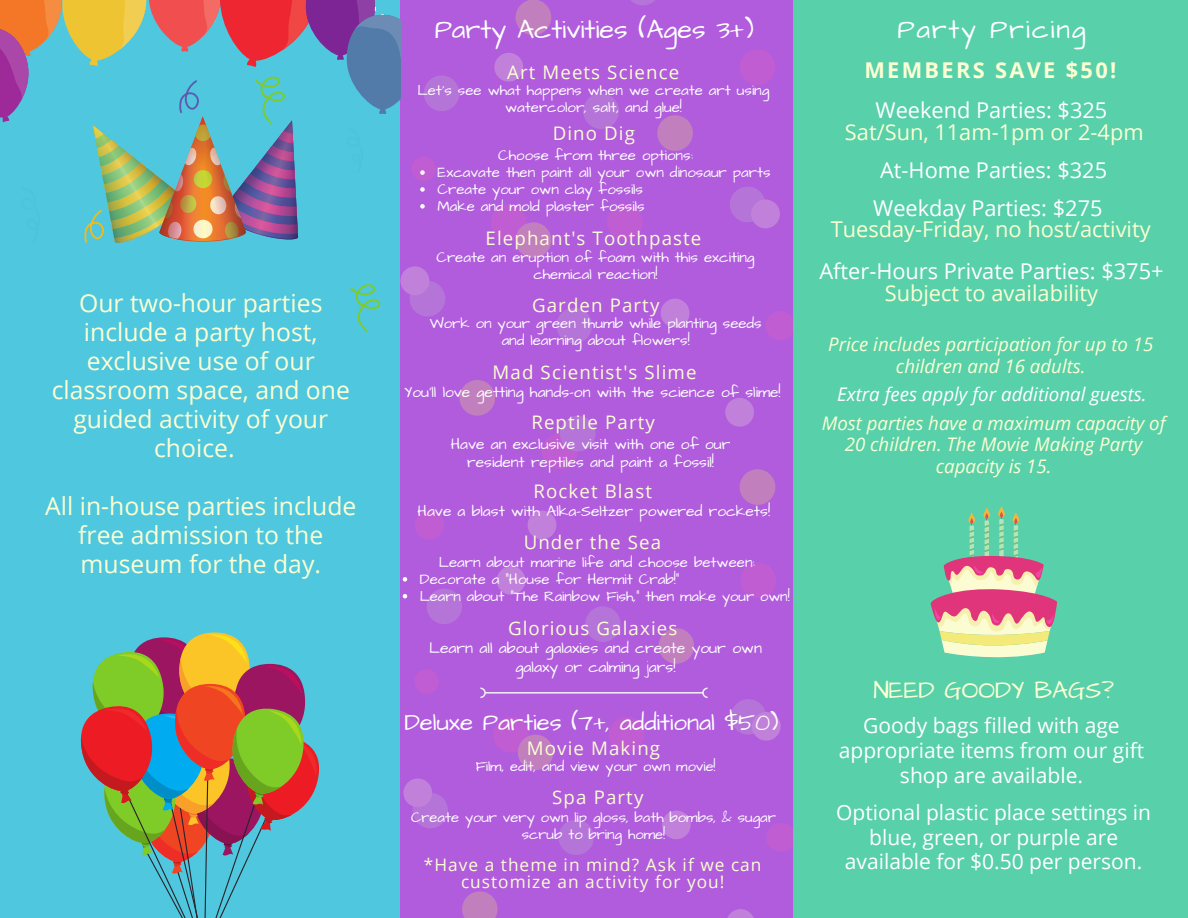
<style>
.page{position:relative;width:1188px;height:918px;background:#fff}
.page>*{position:absolute;margin:0;border:0;box-sizing:border-box;transform-origin:0 0}
.t1{font:27px "Architects Daughter";color:#fff}
.t2{font:27px "Architects Daughter";letter-spacing:.065em;color:#fff}
.t3{font:24.9px "Architects Daughter";color:#fcffd3}
.t4{font:24.75px/29px "Open Sans";color:#fcffd3;text-align:center}
.t5{font:24px "Architects Daughter";color:#fff}
.t6{font:21.75px/38.1px "Open Sans";color:#fff;text-align:center}
.t7{font:21.75px "Open Sans";color:#fcffd3}
.t8{font:700 21.75px "Open Sans";letter-spacing:.105em;color:#fcffd3}
.t9{font:21px/24.8px "Open Sans";color:#fff;text-align:center}
.t10{font:18.75px "Open Sans";letter-spacing:.06em;color:#fcffd3}
.t11{font:italic 18.75px/21.3px "Open Sans";color:#fcffd3;text-align:center}
.t12{font:italic 18.75px "Open Sans";color:#fff}
.t13{font:17.25px/16.8px "Open Sans";letter-spacing:.06em;color:#fcffd3;text-align:center}
.t14{font:15.75px/18.3px "Architects Daughter";color:#fff;text-align:center}
.t15{font:15.6px/18px "Architects Daughter";color:#fff;text-align:center}
.t16{font:15px/16.8px "Architects Daughter";color:#fff;text-align:center}
.t17{font:14.85px/16.8px "Architects Daughter";color:#fff;text-align:center}
.t18{font:14.7px "Architects Daughter";color:#fff}
</style>
<div class="page">
<div style="left:0;top:0;width:407px;height:918px;background:#4fc7de"></div>
<div style="left:400px;top:0;width:396px;height:918px;background:#b05cdd"></div>
<div style="left:609px;top:717px;width:35px;height:35px;background:#c15dd2;border-radius:50%"></div>
<div style="left:414px;top:669px;width:25px;height:25px;background:#c15dd2;border-radius:50%"></div>
<div style="left:493px;top:717px;width:36px;height:35px;background:#c15dd2;border-radius:50%"></div>
<div style="left:741px;top:563px;width:35px;height:35px;background:#c15dd2;border-radius:50%"></div>
<div style="left:766px;top:823px;width:29px;height:29px;background:#c15dd2;border-radius:50%"></div>
<div style="left:427px;top:589px;width:35px;height:35px;background:#b574d7;border-radius:50%"></div>
<div style="left:585px;top:606px;width:36px;height:36px;background:#b574d7;border-radius:50%"></div>
<div style="left:413px;top:793px;width:35px;height:35px;background:#b574d7;border-radius:50%"></div>
<div style="left:558px;top:820px;width:36px;height:35px;background:#b574d7;border-radius:50%"></div>
<div style="left:731px;top:699px;width:35px;height:36px;background:#b574d7;border-radius:50%"></div>
<div style="left:518px;top:735px;width:35px;height:35px;background:#c17fbd;border-radius:50%"></div>
<div style="left:659px;top:628px;width:35px;height:36px;background:#c17fbd;border-radius:50%"></div>
<svg style="left:462px;top:891px;width:36px;height:27px"></svg>
<div style="left:662px;top:811px;width:29px;height:28px;background:#c181da;border-radius:50%"></div>
<div style="left:403px;top:778px;width:29px;height:29px;background:#c181da;border-radius:50%"></div>
<svg style="left:727px;top:909px;width:27px;height:9px"></svg>
<div style="left:752px;top:712px;width:29px;height:29px;background:#c181da;border-radius:50%"></div>
<div style="left:497px;top:566px;width:28px;height:29px;background:#c181da;border-radius:50%"></div>
<div style="left:542px;top:434px;width:36px;height:35px;background:#c15dd2;border-radius:50%"></div>
<div style="left:607px;top:204px;width:36px;height:36px;background:#c15dd2;border-radius:50%"></div>
<div style="left:411px;top:157px;width:25px;height:24px;background:#c15dd2;border-radius:50%"></div>
<div style="left:491px;top:204px;width:36px;height:36px;background:#c15dd2;border-radius:50%"></div>
<div style="left:740px;top:49px;width:35px;height:36px;background:#c15dd2;border-radius:50%"></div>
<div style="left:766px;top:311px;width:29px;height:29px;background:#c15dd2;border-radius:50%"></div>
<div style="left:415px;top:510px;width:29px;height:30px;background:#c15dd2;border-radius:50%"></div>
<div style="left:424px;top:75px;width:35px;height:36px;background:#b574d7;border-radius:50%"></div>
<div style="left:583px;top:93px;width:36px;height:36px;background:#b574d7;border-radius:50%"></div>
<div style="left:410px;top:281px;width:35px;height:36px;background:#b574d7;border-radius:50%"></div>
<svg style="left:631px;top:0;width:24px;height:5px"></svg>
<div style="left:556px;top:308px;width:36px;height:35px;background:#b574d7;border-radius:50%"></div>
<div style="left:730px;top:187px;width:36px;height:35px;background:#b574d7;border-radius:50%"></div>
<div style="left:560px;top:416px;width:36px;height:35px;background:#b574d7;border-radius:50%"></div>
<div style="left:516px;top:222px;width:35px;height:36px;background:#c17fbd;border-radius:50%"></div>
<div style="left:657px;top:115px;width:36px;height:36px;background:#c17fbd;border-radius:50%"></div>
<div style="left:740px;top:469px;width:35px;height:36px;background:#c17fbd;border-radius:50%"></div>
<div style="left:516px;top:0;width:35px;height:35px;background:#c17fbd;border-radius:50%"></div>
<div style="left:459px;top:380px;width:36px;height:36px;background:#c17fbd;border-radius:50%"></div>
<div style="left:661px;top:299px;width:28px;height:28px;background:#c181da;border-radius:50%"></div>
<div style="left:400px;top:266px;width:29px;height:29px;background:#c181da;border-radius:50%"></div>
<div style="left:528px;top:511px;width:28px;height:28px;background:#c181da;border-radius:50%"></div>
<div style="left:725px;top:398px;width:29px;height:29px;background:#c181da;border-radius:50%"></div>
<div style="left:751px;top:200px;width:29px;height:28px;background:#c181da;border-radius:50%"></div>
<div style="left:494px;top:53px;width:29px;height:29px;background:#c181da;border-radius:50%"></div>
<div style="left:793px;top:0;width:395px;height:918px;background:#58d0aa"></div>
<svg style="left:80px;top:633px;width:240px;height:285px"></svg>
<svg style="left:983px;top:508px;width:7px;height:11px"></svg>
<svg style="left:998px;top:506px;width:7px;height:11px"></svg>
<svg style="left:931px;top:512px;width:126px;height:146px"></svg>
<svg style="left:350px;top:284px;width:30px;height:48px"></svg>
<svg style="left:0;top:0;width:400px;height:243px"></svg>
<svg style="left:420px;top:170px;width:5px;height:5px"></svg>
<svg style="left:420px;top:187px;width:5px;height:5px"></svg>
<svg style="left:420px;top:204px;width:5px;height:5px"></svg>
<svg style="left:403px;top:577px;width:4px;height:5px"></svg>
<svg style="left:403px;top:594px;width:4px;height:4px"></svg>
<svg style="left:480px;top:687px;width:228px;height:11px"></svg>
<h3 class="t4" style="left:52px;top:288px;width:300px">Our two-hour parties include a party host, exclusive use of our classroom space, and one guided activity of your choice.</h3>
<h3 class="t4" style="left:45px;top:491px;width:313px">All in-house parties include free admission to the museum for the day.</h3>
<h1 class="t1" style="left:435px;top:11px;width:321px">Party Activities (Ages 3+)</h1>
<p class="t10" style="left:507px;top:59px;width:174px">Art Meets Science</p>
<p class="t16" style="left:417px;top:82px;width:354px">Let's see what happens when we create art using watercolor, salt, and glue!</p>
<p class="t10" style="left:553px;top:120px;width:84px">Dino Dig</p>
<p class="t16" style="left:498px;top:147px;width:196px">Choose from three options:</p>
<p class="t16" style="left:437px;top:164px;width:335px;text-align:left">Excavate then paint all your own dinosaur parts<br>Create your own clay fossils<br>Make and mold plaster fossils</p>
<p class="t10" style="left:486px;top:225px;width:217px">Elephant's Toothpaste</p>
<p class="t16" style="left:436px;top:249px;width:320px">Create an eruption of foam with this exciting chemical reaction!</p>
<p class="t10" style="left:532px;top:292px;width:129px">Garden Party</p>
<p class="t16" style="left:430px;top:316px;width:334px">Work on your green thumb while planting seeds and learning about flowers!</p>
<p class="t10" style="left:493px;top:359px;width:205px">Mad Scientist's Slime</p>
<p class="t15" style="left:404px;top:383px;width:378px">You'll love getting hands-on with the science of slime!</p>
<p class="t10" style="left:531px;top:409px;width:125px">Reptile Party</p>
<p class="t15" style="left:451px;top:435px;width:281px">Have an exclusive visit with one of our resident reptiles and paint a fossil!</p>
<p class="t10" style="left:534px;top:478px;width:120px">Rocket Blast</p>
<p class="t15" style="left:418px;top:502px;width:354px">Have a blast with Alka-Seltzer powered rockets!</p>
<p class="t10" style="left:524px;top:529px;width:139px">Under the Sea</p>
<p class="t16" style="left:439px;top:554px;width:318px">Learn about marine life and choose between:</p>
<p class="t16" style="left:420px;top:571px;width:261px">Decorate a "House for Hermit Crab!"</p>
<p class="t17" style="left:420px;top:588px;width:371px">Learn about "The Rainbow Fish," then make your own!</p>
<p class="t10" style="left:508px;top:615px;width:171px">Glorious Galaxies</p>
<p class="t14" style="left:429px;top:640px;width:334px">Learn all about galaxies and create your own galaxy or calming jars!</p>
<h3 class="t5" style="left:404px;top:706px;width:376px">Deluxe Parties (7+, additional $50)</h3>
<p class="t18" style="left:476px;top:757px;width:241px">Film, edit, and view your own movie!</p>
<p class="t10" style="left:527px;top:735px;width:135px">Movie Making</p>
<p class="t10" style="left:552px;top:784px;width:93px">Spa Party</p>
<p class="t17" style="left:411px;top:809px;width:366px">Create your very own lip gloss, bath bombs, &amp; sugar scrub to bring home!</p>
<p class="t13" style="left:424px;top:856px;width:339px">*Have a theme in mind? Ask if we can customize an activity for you!</p>
<h1 class="t2" style="left:897px;top:11px;width:190px">Party Pricing</h1>
<h3 class="t8" style="left:864px;top:55px;width:253px">MEMBERS SAVE $50!</h3>
<h3 class="t6" style="left:876px;top:91px;width:233px">Weekend Parties: $325</h3>
<h3 class="t7" style="left:845px;top:117px;width:300px">Sat/Sun, 11am-1pm or 2-4pm</h3>
<h3 class="t6" style="left:873px;top:150px;width:235px">At-Home Parties: $325<br>Weekday Parties: $275</h3>
<h3 class="t7" style="left:831px;top:214px;width:322px">Tuesday-Friday, no host/activity</h3>
<h3 class="t6" style="left:819px;top:252px;width:346px">After-Hours Private Parties: $375+</h3>
<h3 class="t7" style="left:885px;top:277px;width:215px">Subject to availability</h3>
<p class="t11" style="left:828px;top:333px;width:327px">Price includes participation for up to 15 children and 16 adults.</p>
<p class="t12" style="left:837px;top:381px;width:311px">Extra fees apply for additional guests.</p>
<p class="t11" style="left:822px;top:412px;width:345px">Most parties have a maximum capacity of<br>20 children. The Movie Making Party capacity is 15.</p>
<h2 class="t3" style="left:873px;top:674px;width:242px">NEED GOODY BAGS?</h2>
<h3 class="t9" style="left:839px;top:713px;width:307px">Goody bags filled with age appropriate items from our gift shop are available.</h3>
<h3 class="t9" style="left:836px;top:799px;width:316px">Optional plastic place settings in blue, green, or purple are available for $0.50 per person.</h3>
</div>
